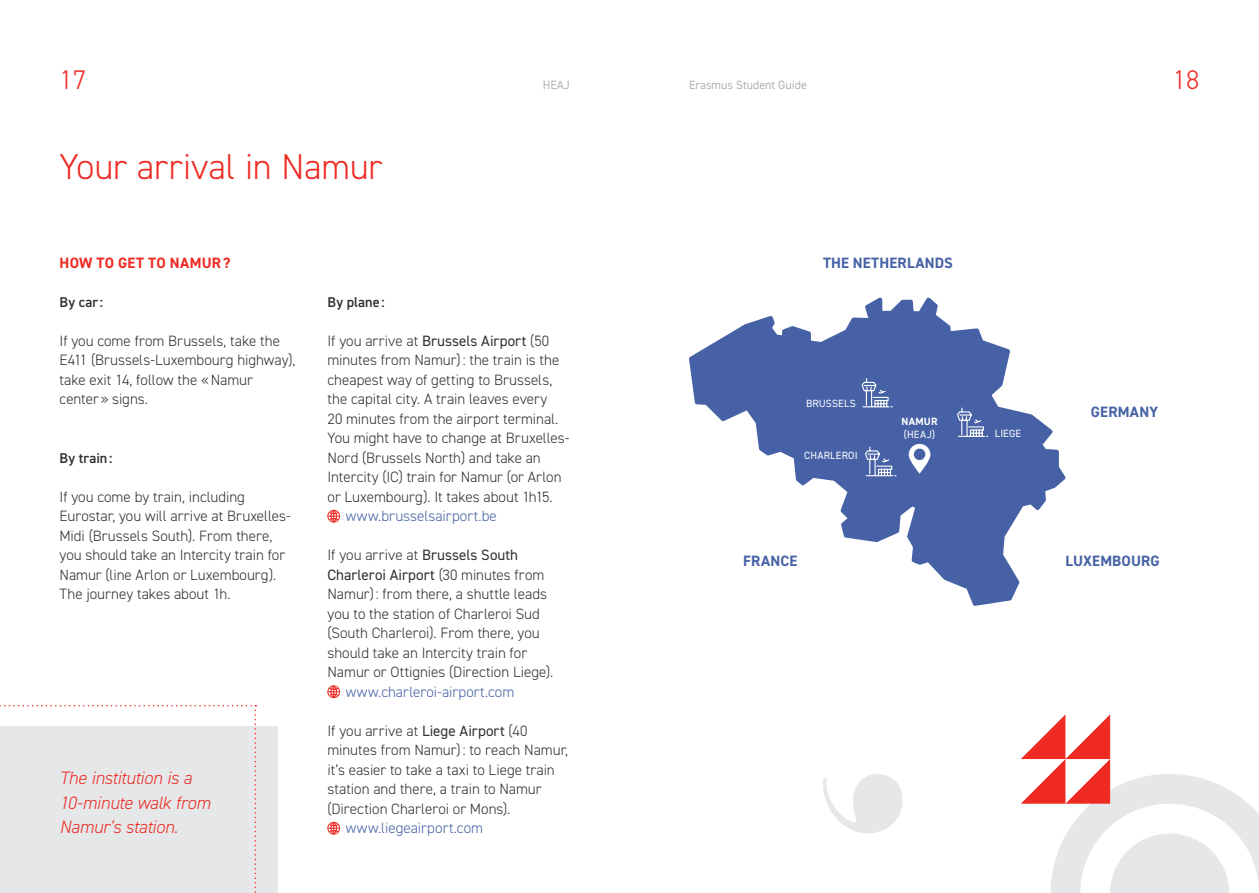
<style>
.page{position:relative;width:1259px;height:893px;background:#fff}
.page>*{position:absolute;margin:0;border:0;box-sizing:border-box;transform-origin:0 0}
.t1{font:300 36px "DIN2014";letter-spacing:-.005em;color:#ee2a23}
.t2{font:300 27px "DIN2014";color:#ee2a23}
.t3{font:italic 300 18px/24.8px "DIN2014";letter-spacing:-.015em;color:#ee2a23}
.t4{font:300 15px/19.5px "DIN2014";color:#312f30}
.t5{font:300 15px "DIN2014";letter-spacing:.005em;color:#4661a5}
.t6{font:700 15px "DIN2014";letter-spacing:.01em;color:#4661a5}
.t7{font:700 15px "DIN2014";letter-spacing:.02em;color:#ee2a23}
.t8{font:600 14.25px "DIN2014";letter-spacing:.005em;color:#312f30}
.t9{font:12px "DIN2014";color:#b2b3b7}
.t10{font:10.5px "DIN2014";letter-spacing:.015em;color:#fff}
.t11{font:700 10.5px "DIN2014";letter-spacing:.025em;color:#fff}
.s1{font-weight:400}
</style>
<div class="page">
<svg style="left:689px;top:298px;width:376px;height:308px;fill:#4661a5"></svg>
<svg style="left:908px;top:444px;width:22px;height:30px"></svg>
<svg style="left:864px;top:446px;width:33px;height:31px"></svg>
<svg style="left:861px;top:377px;width:32px;height:31px"></svg>
<svg style="left:956px;top:407px;width:33px;height:30px"></svg>
<svg style="left:823px;top:774px;width:80px;height:60px"></svg>
<svg style="left:1021px;top:714px;width:238px;height:179px"></svg>
<svg style="left:327px;top:510px;width:13px;height:13px"></svg>
<svg style="left:327px;top:685px;width:13px;height:13px"></svg>
<svg style="left:327px;top:822px;width:13px;height:13px"></svg>
<div style="left:0;top:726px;width:277px;height:167px;background:#e6e7e9"></div>
<svg style="left:0;top:705px;width:256px;height:188px"></svg>
<h2 class="t2" style="left:60px;top:64px;width:28px">17</h2>
<p class="t9" style="left:543px;top:78px;width:29px">HEAJ</p>
<p class="t9" style="left:689px;top:78px;width:119px">Erasmus Student Guide</p>
<h2 class="t2" style="left:1173px;top:64px;width:28px">18</h2>
<h1 class="t1" style="left:60px;top:144px;width:324px">Your arrival in Namur</h1>
<p class="t7" style="left:60px;top:253px;width:172px">HOW TO GET TO NAMUR?</p>
<p class="t8" style="left:60px;top:293px;width:45px">By car:</p>
<p class="t4" style="left:60px;top:331px;width:237px">If you come from Brussels, take the<br>E411 (Brussels-Luxembourg highway), take exit 14, follow the «Namur center» signs.</p>
<p class="t8" style="left:60px;top:449px;width:54px">By train:</p>
<p class="t4" style="left:60px;top:487px;width:233px">If you come by train, including Eurostar, you will arrive at Bruxelles-Midi (Brussels South). From there, you should take an Intercity train for Namur (line Arlon or Luxembourg).<br>The journey takes about 1h.</p>
<p class="t3" style="left:60px;top:765px;width:152px">The institution is a<br>10-minute walk from<br>Namur’s station.</p>
<p class="t8" style="left:327px;top:293px;width:59px">By plane :</p>
<p class="t4" style="left:327px;top:331px;width:243px">If you arrive at <span class="s1">Brussels Airport</span> (50 minutes from Namur): the train is the cheapest way of getting to Brussels, the capital city. A train leaves every<br>20 minutes from the airport terminal.<br>You might have to change at Bruxelles-Nord (Brussels North) and take an Intercity (IC) train for Namur (or Arlon or Luxembourg). It takes about 1h15.</p>
<p class="t5" style="left:346px;top:507px;width:153px">www.brusselsairport.be</p>
<p class="t4" style="left:327px;top:546px;width:227px">If you arrive at <span class="s1">Brussels South Charleroi Airport</span> (30 minutes from Namur): from there, a shuttle leads you to the station of Charleroi Sud (South Charleroi). From there, you should take an Intercity train for Namur or Ottignies (Direction Liege).</p>
<p class="t5" style="left:346px;top:683px;width:170px">www.charleroi-airport.com</p>
<p class="t4" style="left:327px;top:721px;width:242px">If you arrive at <span class="s1">Liege Airport</span> (40 minutes from Namur): to reach Namur, it’s easier to take a taxi to Liege train station and there, a train to Namur (Direction Charleroi or Mons).</p>
<p class="t5" style="left:346px;top:819px;width:139px">www.liegeairport.com</p>
<p class="t6" style="left:823px;top:253px;width:131px">THE NETHERLANDS</p>
<p class="t10" style="left:806px;top:397px;width:51px">BRUSSELS</p>
<p class="t10" style="left:804px;top:449px;width:55px">CHARLEROI</p>
<p class="t11" style="left:901px;top:414px;width:38px">NAMUR</p>
<p class="t10" style="left:904px;top:427px;width:33px">(HEAJ)</p>
<p class="t10" style="left:995px;top:427px;width:28px">LIEGE</p>
<p class="t6" style="left:1091px;top:402px;width:69px">GERMANY</p>
<p class="t6" style="left:743px;top:550px;width:56px">FRANCE</p>
<p class="t6" style="left:1065px;top:550px;width:96px">LUXEMBOURG</p>
</div>
